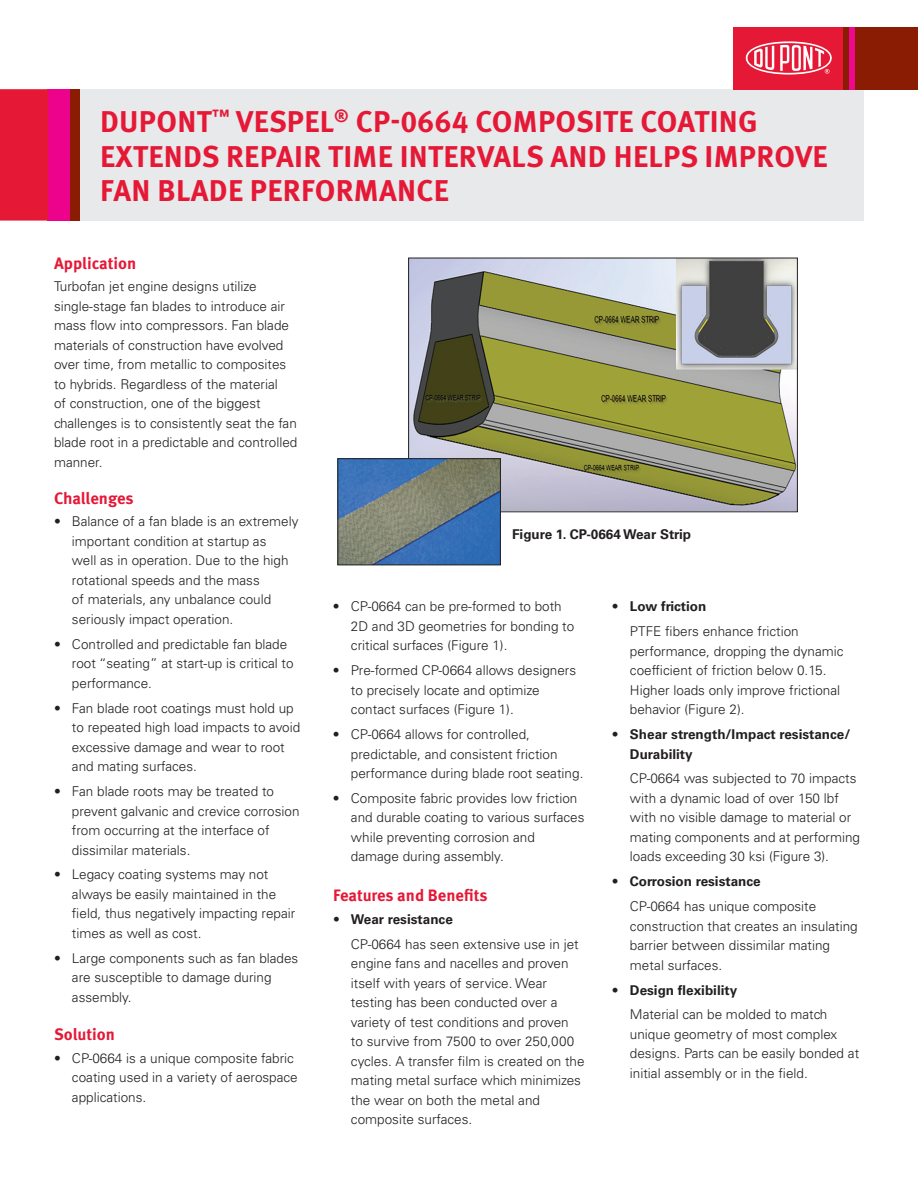
<style>
.page{position:relative;width:918px;height:1188px;background:#fff}
.page>*{position:absolute;margin:0;border:0;box-sizing:border-box;transform-origin:0 0}
.t1{font:700 30px/34.5px "Meta Pro";letter-spacing:.01em;color:#e51836}
.t2{font:700 16.5px "Meta Pro";color:#e51836}
.t3{font:300 13.5px/19.5px "Univers LT Std";color:#231f20}
.t4{font:700 13.5px/19.5px "Univers LT Std";color:#231f20}
.s1{font-weight:700}
.s2{font-weight:300}
</style>
<div class="page">
<div style="left:0;top:89px;width:864px;height:132px;background:#e6e7e9"></div>
<div style="left:47px;top:89px;width:26px;height:132px;background:#ed028c"></div>
<div style="left:0;top:89px;width:48px;height:132px;background:#e51836"></div>
<div style="left:70px;top:89px;width:10px;height:132px;background:#891c02"></div>
<div style="left:842px;top:27px;width:76px;height:62px;background:#891c02"></div>
<div style="left:849px;top:27px;width:5px;height:62px;background:#ed088d"></div>
<div style="left:733px;top:27px;width:110px;height:62px;background:#e51836"></div>
<svg style="left:746px;top:41px;width:86px;height:34px"></svg>
<img style="left:410px;top:260px;width:386px;height:250px">
<div style="left:408px;top:258px;width:390px;height:254px;border:1px solid #231f20"></div>
<img style="left:340px;top:461px;width:159px;height:102px">
<h1 class="t1" style="left:100px;top:103px;width:729px">DUPONT<sup>™</sup> VESPEL<sup>®</sup> CP-0664 COMPOSITE COATING<br>EXTENDS REPAIR TIME INTERVALS AND HELPS IMPROVE<br>FAN BLADE PERFORMANCE</h1>
<p class="t2" style="left:54px;top:250px;width:84px">Application</p>
<p class="t3" style="left:54px;top:277px;width:245px">Turbofan jet engine designs utilize single-stage fan blades to introduce air mass flow into compressors. Fan blade materials of construction have evolved over time, from metallic to composites to hybrids. Regardless of the material<br>of construction, one of the biggest challenges is to consistently seat the fan blade root in a predictable and controlled manner.</p>
<p class="t2" style="left:54px;top:485px;width:81px">Challenges</p>
<p class="t3" style="left:72px;top:512px;width:228px;text-indent:-18px">• Balance of a fan blade is an extremely important condition at startup as<br>well as in operation. Due to the high rotational speeds and the mass<br>of materials, any unbalance could seriously impact operation.</p>
<p class="t3" style="left:72px;top:634px;width:223px;text-indent:-18px">• Controlled and predictable fan blade root “seating” at start-up is critical to performance.</p>
<p class="t3" style="left:72px;top:698px;width:230px;text-indent:-18px">• Fan blade root coatings must hold up to repeated high load impacts to avoid excessive damage and wear to root and mating surfaces.</p>
<p class="t3" style="left:72px;top:782px;width:229px;text-indent:-18px">• Fan blade roots may be treated to prevent galvanic and crevice corrosion from occurring at the interface of dissimilar materials.</p>
<p class="t3" style="left:72px;top:865px;width:225px;text-indent:-18px">• Legacy coating systems may not always be easily maintained in the field, thus negatively impacting repair times as well as cost.</p>
<p class="t3" style="left:72px;top:948px;width:228px;text-indent:-18px">• Large components such as fan blades are susceptible to damage during assembly.</p>
<p class="t2" style="left:54px;top:1022px;width:63px">Solution</p>
<p class="t3" style="left:72px;top:1048px;width:227px;text-indent:-18px">• CP-0664 is a unique composite fabric coating used in a variety of aerospace applications.</p>
<p class="t4" style="left:512px;top:525px;width:180px">Figure 1. CP-0664 Wear Strip</p>
<p class="t3" style="left:351px;top:597px;width:225px;text-indent:-18px">• CP-0664 can be pre-formed to both<br>2D and 3D geometries for bonding to critical surfaces (Figure 1).</p>
<p class="t3" style="left:351px;top:661px;width:227px;text-indent:-18px">• Pre-formed CP-0664 allows designers to precisely locate and optimize contact surfaces (Figure 1).</p>
<p class="t3" style="left:351px;top:725px;width:234px;text-indent:-18px">• CP-0664 allows for controlled, predictable, and consistent friction performance during blade root seating.</p>
<p class="t3" style="left:351px;top:788px;width:235px;text-indent:-18px">• Composite fabric provides low friction and durable coating to various surfaces while preventing corrosion and damage during assembly.</p>
<p class="t2" style="left:333px;top:883px;width:156px">Features and Benefits</p>
<p class="t3" style="left:351px;top:907px;width:229px;line-height:24.9px;text-indent:-18px">• <span class="s1">Wear resistance<br></span>CP-0664 has seen extensive use in jet</p>
<p class="t3" style="left:351px;top:954px;width:235px">engine fans and nacelles and proven itself with years of service. Wear testing has been conducted over a variety of test conditions and proven<br>to survive from 7500 to over 250,000 cycles. A transfer film is created on the mating metal surface which minimizes the wear on both the metal and composite surfaces.</p>
<p class="t3" style="left:630px;top:594px;width:170px;line-height:24.9px;text-indent:-18px">• <span class="s1">Low friction<br></span>PTFE fibers enhance friction</p>
<p class="t3" style="left:630px;top:641px;width:215px">performance, dropping the dynamic coefficient of friction below 0.15.<br>Higher loads only improve frictional behavior (Figure 2).</p>
<p class="t4" style="left:630px;top:725px;width:222px;text-indent:-18px"><span class="s2">•</span> Shear strength/Impact resistance/<br>Durability</p>
<p class="t3" style="left:630px;top:769px;width:232px">CP-0664 was subjected to 70 impacts with a dynamic load of over 150 lbf with no visible damage to material or mating components and at performing loads exceeding 30 ksi (Figure 3).</p>
<p class="t3" style="left:630px;top:869px;width:188px;line-height:24.9px;text-indent:-18px">• <span class="s1">Corrosion resistance<br></span>CP-0664 has unique composite</p>
<p class="t3" style="left:630px;top:916px;width:229px">construction that creates an insulating barrier between dissimilar mating metal surfaces.</p>
<p class="t3" style="left:630px;top:977px;width:199px;line-height:24.9px;text-indent:-18px">• <span class="s1">Design flexibility<br></span>Material can be molded to match</p>
<p class="t3" style="left:630px;top:1024px;width:231px">unique geometry of most complex designs. Parts can be easily bonded at initial assembly or in the field.</p>
</div>
